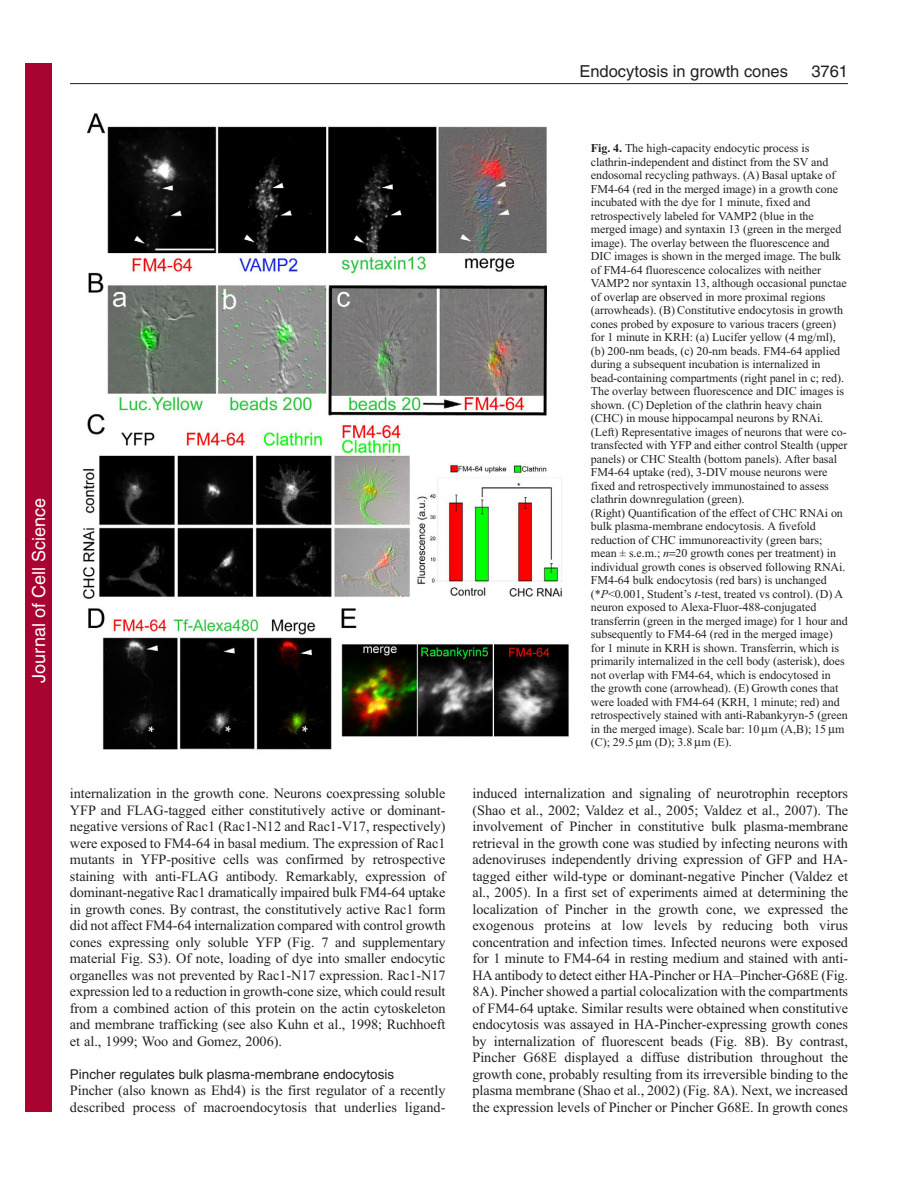
<style>
.page{position:relative;width:918px;height:1188px;background:#fff}
.page>*{position:absolute;margin:0;border:0;box-sizing:border-box;transform-origin:0 0}
.t1{font:18px "Helvetica";color:#fff}
.t2{font:16.5px "Helvetica";color:#231f20}
.t3{font:14.25px/16.5px "Times New Roman";letter-spacing:-.005em;color:#231f20;text-align:justify}
.t4{font:13.5px "Helvetica";color:#231f20}
.t5{font:12px/13.5px "Times New Roman";letter-spacing:-.005em;color:#231f20}
.s1{font-weight:700}
.s2{font-style:italic}
</style>
<div class="page">
<hr style="left:70px;top:83px;width:778px;height:1px;background:#231f20">
<img style="left:82px;top:113px;width:487px;height:637px">
<div style="left:26px;top:64px;width:26px;height:1048px;background:#a90332"></div>
<p class="t1" style="left:28px;top:683px;width:186px;rotate:-90deg">Journal of Cell Science</p>
<p class="t3" style="left:70px;top:786px;width:377px">internalization in the growth cone. Neurons coexpressing soluble YFP and FLAG-tagged either constitutively active or dominant&shy;negative versions of Rac1 (Rac1-N12 and Rac1-V17, respectively) were exposed to FM4-64 in basal medium. The expression of Rac1 mutants in YFP-positive cells was confirmed by retrospective staining with anti-FLAG antibody. Remarkably, expression of dominant-negative Rac1 dramatically impaired bulk FM4-64 uptake in growth cones. By contrast, the constitutively active Rac1 form did not affect FM4-64 internalization compared with control growth cones expressing only soluble YFP (Fig. 7 and supplementary material Fig. S3). Of note, loading of dye into smaller endocytic organelles was not prevented by Rac1-N17 expression. Rac1-N17 expression led to a reduction in growth-cone size, which could result from a combined action of this protein on the actin cytoskeleton and membrane trafficking (see also Kuhn et al., 1998; Ruchhoeft et al., 1999; Woo and Gomez, 2006).</p>
<p class="t4" style="left:70px;top:1069px;width:326px">Pincher regulates bulk plasma-membrane endocytosis</p>
<p class="t3" style="left:70px;top:1083px;width:377px">Pincher (also known as Ehd4) is the first regulator of a recently described process of macroendocytosis that underlies ligand-</p>
<p class="t2" style="left:579px;top:65px;width:210px">Endocytosis in growth cones</p>
<p class="t2" style="left:811px;top:65px;width:38px">3761</p>
<p class="t5" style="left:591px;top:143px;width:258px"><span class="s1">Fig. 4.</span> The high-capacity endocytic process is clathrin-independent and distinct from the SV and endosomal recycling pathways. (A) Basal uptake of FM4-64 (red in the merged image) in a growth cone incubated with the dye for 1 minute, fixed and retrospectively labeled for VAMP2 (blue in the merged image) and syntaxin 13 (green in the merged image). The overlay between the fluorescence and DIC images is shown in the merged image. The bulk of FM4-64 fluorescence colocalizes with neither VAMP2 nor syntaxin 13, although occasional punctae of overlap are observed in more proximal regions (arrowheads). (B) Constitutive endocytosis in growth cones probed by exposure to various tracers (green) for 1 minute in KRH: (a) Lucifer yellow (4 mg/ml), (b) 200-nm beads, (c) 20-nm beads. FM4-64 applied during a subsequent incubation is internalized in bead-containing compartments (right panel in c; red).<br>The overlay between fluorescence and DIC images is shown. (C) Depletion of the clathrin heavy chain (CHC) in mouse hippocampal neurons by RNAi. (Left) Representative images of neurons that were co&shy;transfected with YFP and either control Stealth (upper panels) or CHC Stealth (bottom panels). After basal FM4-64 uptake (red), 3-DIV mouse neurons were fixed and retrospectively immunostained to assess clathrin downregulation (green).<br>(Right) Quantification of the effect of CHC RNAi on bulk plasma-membrane endocytosis. A fivefold reduction of CHC immunoreactivity (green bars; mean ± s.e.m.; <span class="s2">n</span> 20 growth cones per treatment) in individual growth cones is observed following RNAi.<br>FM4-64 bulk endocytosis (red bars) is unchanged (*<span class="s2">P</span>&lt;0.001, Student’s <span class="s2">t-</span>test, treated vs control). (D) A neuron exposed to Alexa-Fluor-488-conjugated transferrin (green in the merged image) for 1 hour and subsequently to FM4-64 (red in the merged image) for 1 minute in KRH is shown. Transferrin, which is primarily internalized in the cell body (asterisk), does not overlap with FM4-64, which is endocytosed in the growth cone (arrowhead). (E) Growth cones that were loaded with FM4-64 (KRH, 1 minute; red) and retrospectively stained with anti-Rabankyryn-5 (green in the merged image). Scale bar: 10 m (A,B); 15 m (C); 29.5 m (D); 3.8 m (E).</p>
<p class="t3" style="left:472px;top:786px;width:377px">induced internalization and signaling of neurotrophin receptors (Shao et al., 2002; Valdez et al., 2005; Valdez et al., 2007). The involvement of Pincher in constitutive bulk plasma-membrane retrieval in the growth cone was studied by infecting neurons with adenoviruses independently driving expression of GFP and HA&shy;tagged either wild-type or dominant-negative Pincher (Valdez et al., 2005). In a first set of experiments aimed at determining the localization of Pincher in the growth cone, we expressed the exogenous proteins at low levels by reducing both virus concentration and infection times. Infected neurons were exposed for 1 minute to FM4-64 in resting medium and stained with anti-HA antibody to detect either HA-Pincher or HA–Pincher-G68E (Fig.<br>8A). Pincher showed a partial colocalization with the compartments of FM4-64 uptake. Similar results were obtained when constitutive endocytosis was assayed in HA-Pincher-expressing growth cones by internalization of fluorescent beads (Fig. 8B). By contrast, Pincher G68E displayed a diffuse distribution throughout the growth cone, probably resulting from its irreversible binding to the plasma membrane (Shao et al., 2002) (Fig. 8A). Next, we increased the expression levels of Pincher or Pincher G68E. In growth cones</p>
</div>
